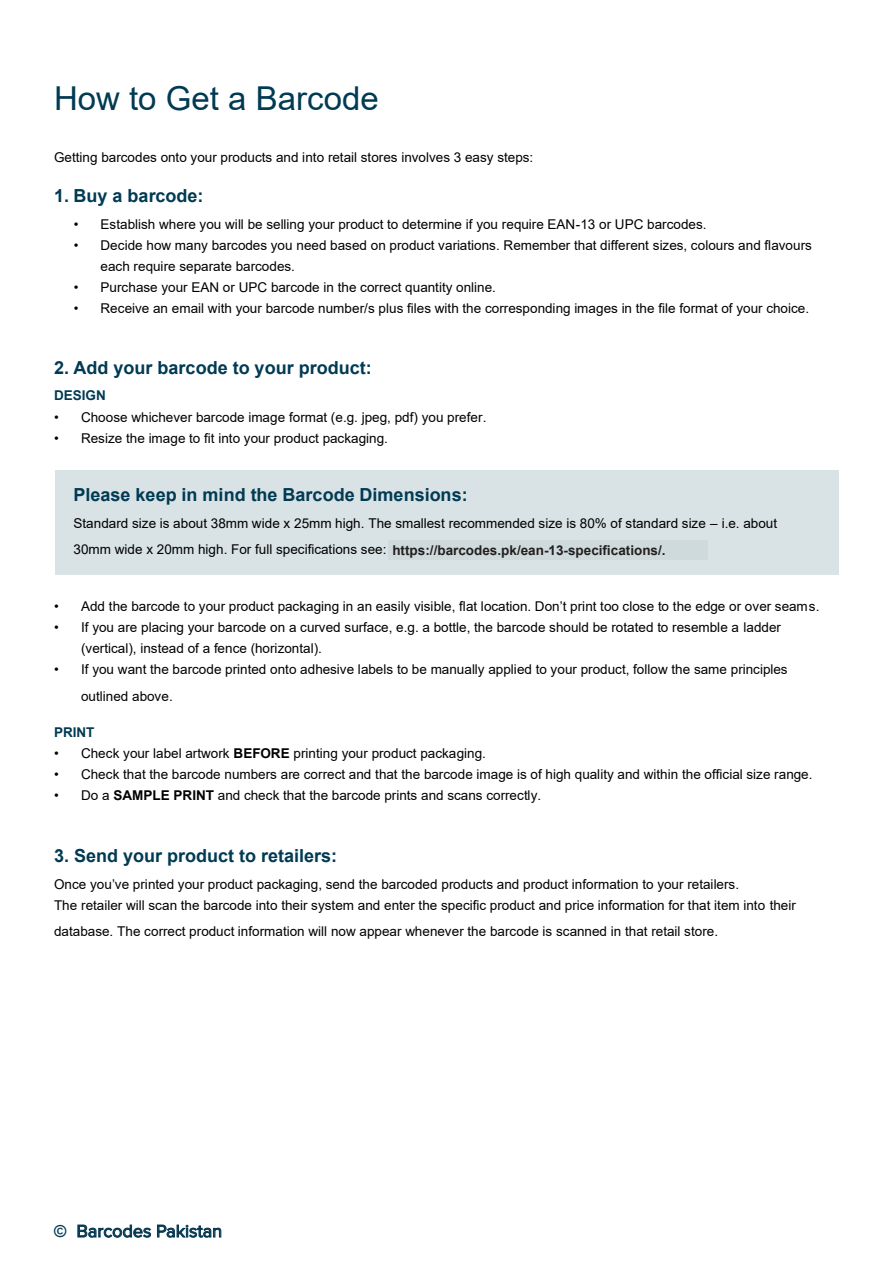
<style>
.page{position:relative;width:893px;height:1263px;background:#fff}
.page>*{position:absolute;margin:0;border:0;box-sizing:border-box;transform-origin:0 0}
.t1{font:33px "Arial";color:#003a53}
.t2{font:700 18px "Arial";color:#003a53}
.t3{font:18px "Proxima Nova";color:#063951}
.t4{font:700 16.5px "Arial";color:#003a53}
.t5{font:13.5px/20.9px "Arial";letter-spacing:.005em;color:#000}
.t6{font:700 13.5px "Arial";color:#231f20}
.t7{font:700 13.5px "Arial";color:#003a53}
.s1{font-weight:700}
</style>
<div class="page">
<div style="left:55px;top:471px;width:783px;height:104px;background:#d9e2e4"></div>
<svg style="left:78px;top:1225px;width:73px;height:13px"></svg>
<svg style="left:157px;top:1225px;width:64px;height:13px"></svg>
<div style="left:388px;top:541px;width:319px;height:19px;background:#cfdadc"></div>
<h1 class="t1" style="left:54px;top:86px;width:326px">How to Get a Barcode</h1>
<p class="t5" style="left:54px;top:148px;width:481px">Getting barcodes onto your products and into retail stores involves 3 easy steps:</p>
<h2 class="t2" style="left:54px;top:189px;width:151px">1. Buy a barcode:</h2>
<p class="t5" style="left:74px;top:215px;width:6px">ï</p>
<p class="t5" style="left:100px;top:215px;width:607px">Establish where you will be selling your product to determine if you require EAN-13 or UPC barcodes.</p>
<p class="t5" style="left:74px;top:236px;width:6px">ï</p>
<p class="t5" style="left:100px;top:236px;width:712px">Decide how many barcodes you need based on product variations. Remember that different sizes, colours and flavours each require separate barcodes.</p>
<p class="t5" style="left:74px;top:278px;width:6px">ï</p>
<p class="t5" style="left:100px;top:278px;width:397px">Purchase your EAN or UPC barcode in the correct quantity online.</p>
<p class="t5" style="left:74px;top:299px;width:6px">ï</p>
<p class="t5" style="left:100px;top:299px;width:710px">Receive an email with your barcode number/s plus files with the corresponding images in the file format of your choice.</p>
<h2 class="t2" style="left:54px;top:361px;width:319px">2. Add your barcode to your product:</h2>
<p class="t7" style="left:54px;top:390px;width:53px">DESIGN</p>
<p class="t5" style="left:54px;top:408px;width:6px">ï</p>
<p class="t5" style="left:81px;top:408px;width:407px">Choose whichever barcode image format (e.g. jpeg, pdf) you prefer.</p>
<p class="t5" style="left:54px;top:429px;width:6px">ï</p>
<p class="t5" style="left:81px;top:429px;width:308px">Resize the image to fit into your product packaging.</p>
<h2 class="t2" style="left:73px;top:488px;width:395px">Please keep in mind the Barcode Dimensions:</h2>
<p class="t5" style="left:73px;top:511px;width:705px;line-height:26.4px">Standard size is about 38mm wide x 25mm high. The smallest recommended size is 80% of standard size – i.e. about<br>30mm wide x 20mm high. For full specifications see: <span class="s1">internationalbarcodes.com/ean-13-specifications</span></p>
<p class="t6" style="left:392px;top:540px;width:275px">https://barcodes.pk/ean-13-specifications/.</p>
<p class="t5" style="left:54px;top:597px;width:6px">ï</p>
<p class="t5" style="left:81px;top:597px;width:739px">Add the barcode to your product packaging in an easily visible, flat location. Don’t print too close to the edge or over seams.</p>
<p class="t5" style="left:54px;top:618px;width:6px">ï</p>
<p class="t5" style="left:81px;top:618px;width:701px">If you are placing your barcode on a curved surface, e.g. a bottle, the barcode should be rotated to resemble a ladder (vertical), instead of a fence (horizontal).</p>
<p class="t5" style="left:54px;top:660px;width:6px">ï</p>
<p class="t5" style="left:81px;top:658px;width:708px;line-height:26.4px">If you want the barcode printed onto adhesive labels to be manually applied to your product, follow the same principles outlined above.</p>
<p class="t7" style="left:54px;top:727px;width:42px">PRINT</p>
<p class="t5" style="left:54px;top:744px;width:6px">ï</p>
<p class="t5" style="left:81px;top:744px;width:406px">Check your label artwork <span class="s1">BEFORE</span> printing your product packaging.</p>
<p class="t5" style="left:54px;top:765px;width:6px">ï</p>
<p class="t5" style="left:81px;top:765px;width:732px">Check that the barcode numbers are correct and that the barcode image is of high quality and within the official size range.</p>
<p class="t5" style="left:54px;top:786px;width:6px">ï</p>
<p class="t5" style="left:81px;top:786px;width:461px">Do a <span class="s1">SAMPLE PRINT</span> and check that the barcode prints and scans correctly.</p>
<h2 class="t2" style="left:54px;top:848px;width:285px">3. Send your product to retailers:</h2>
<p class="t5" style="left:54px;top:875px;width:743px">Once you’ve printed your product packaging, send the barcoded products and product information to your retailers.<br>The retailer will scan the barcode into their system and enter the specific product and price information for that item into their</p>
<p class="t5" style="left:54px;top:922px;width:665px">database. The correct product information will now appear whenever the barcode is scanned in that retail store.</p>
<h2 class="t3" style="left:77px;top:1223px;width:147px">Barcodes Pakistan</h2>
<p class="t4" style="left:54px;top:1225px;width:227px">© International Barcodes Ltd</p>
</div>
